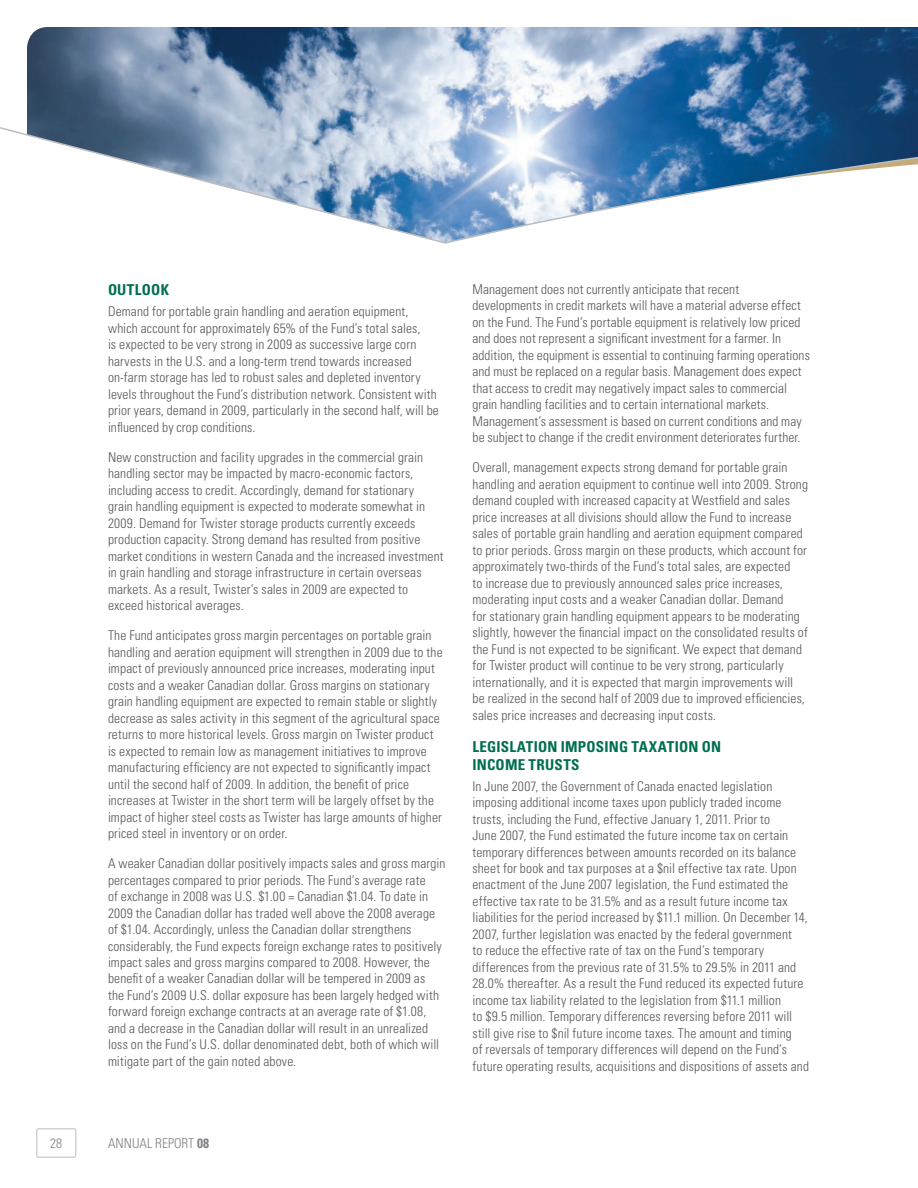
<style>
.page{position:relative;width:918px;height:1188px;background:#fff}
.page>*{position:absolute;margin:0;border:0;box-sizing:border-box;transform-origin:0 0}
.t1{font:700 condensed 15px/18px "Univers";letter-spacing:.015em;color:#006e51}
.t2{font:300 condensed 13.5px/16.5px "Univers";letter-spacing:.01em;color:#57585a}
.t3{font:300 condensed 13.5px "Univers";color:#808285}
.s1{font-weight:700}
</style>
<div class="page">
<svg style="left:0;top:27px;width:657px;height:217px"></svg>
<div style="left:36px;top:1128px;width:41px;height:30px;border:2px solid #d1d2d4;border-radius:2px"></div>
<svg style="left:657px;top:27px;width:261px;height:173px"></svg>
<p class="t1" style="left:108px;top:281px;width:63px">OUTLOOK</p>
<p class="t2" style="left:108px;top:303px;width:332px">Demand for portable grain handling and aeration equipment, which account for approximately 65% of the Fund’s total sales,<br>is expected to be very strong in 2009 as successive large corn harvests in the U.S. and a long-term trend towards increased on-farm storage has led to robust sales and depleted inventory levels throughout the Fund’s distribution network. Consistent with prior years, demand in 2009, particularly in the second half, will be influenced by crop conditions.</p>
<p class="t2" style="left:108px;top:448px;width:337px">New construction and facility upgrades in the commercial grain handling sector may be impacted by macro-economic factors, including access to credit. Accordingly, demand for stationary<br>grain handling equipment is expected to moderate somewhat in 2009. Demand for Twister storage products currently exceeds production capacity. Strong demand has resulted from positive market conditions in western Canada and the increased investment in grain handling and storage infrastructure in certain overseas markets. As a result, Twister’s sales in 2009 are expected to exceed historical averages.</p>
<p class="t2" style="left:108px;top:627px;width:336px">The Fund anticipates gross margin percentages on portable grain handling and aeration equipment will strengthen in 2009 due to the impact of previously announced price increases, moderating input costs and a weaker Canadian dollar. Gross margins on stationary grain handling equipment are expected to remain stable or slightly decrease as sales activity in this segment of the agricultural space returns to more historical levels. Gross margin on Twister product is expected to remain low as management initiatives to improve manufacturing efficiency are not expected to significantly impact until the second half of 2009. In addition, the benefit of price increases at Twister in the short term will be largely offset by the impact of higher steel costs as Twister has large amounts of higher priced steel in inventory or on order.</p>
<p class="t2" style="left:108px;top:855px;width:339px">A weaker Canadian dollar positively impacts sales and gross margin percentages compared to prior periods. The Fund’s average rate<br>of exchange in 2008 was U.S. $1.00 = Canadian $1.04. To date in 2009 the Canadian dollar has traded well above the 2008 average of $1.04. Accordingly, unless the Canadian dollar strengthens considerably, the Fund expects foreign exchange rates to positively impact sales and gross margins compared to 2008. However, the benefit of a weaker Canadian dollar will be tempered in 2009 as<br>the Fund’s 2009 U.S. dollar exposure has been largely hedged with forward foreign exchange contracts at an average rate of $1.08, and a decrease in the Canadian dollar will result in an unrealized loss on the Fund’s U.S. dollar denominated debt, both of which will mitigate part of the gain noted above.</p>
<p class="t3" style="left:50px;top:1135px;width:14px">28</p>
<p class="t3" style="left:108px;top:1135px;width:103px">Annual Report <span class="s1">08</span></p>
<p class="t2" style="left:473px;top:281px;width:339px">Management does not currently anticipate that recent developments in credit markets will have a material adverse effect on the Fund. The Fund’s portable equipment is relatively low priced and does not represent a significant investment for a farmer. In addition, the equipment is essential to continuing farming operations and must be replaced on a regular basis. Management does expect that access to credit may negatively impact sales to commercial grain handling facilities and to certain international markets.<br>Management’s assessment is based on current conditions and may be subject to change if the credit environment deteriorates further.</p>
<p class="t2" style="left:473px;top:459px;width:337px">Overall, management expects strong demand for portable grain handling and aeration equipment to continue well into 2009. Strong demand coupled with increased capacity at Westfield and sales price increases at all divisions should allow the Fund to increase sales of portable grain handling and aeration equipment compared to prior periods. Gross margin on these products, which account for approximately two-thirds of the Fund’s total sales, are expected<br>to increase due to previously announced sales price increases, moderating input costs and a weaker Canadian dollar. Demand<br>for stationary grain handling equipment appears to be moderating slightly, however the financial impact on the consolidated results of the Fund is not expected to be significant. We expect that demand for Twister product will continue to be very strong, particularly internationally, and it is expected that margin improvements will be realized in the second half of 2009 due to improved efficiencies, sales price increases and decreasing input costs.</p>
<p class="t1" style="left:472px;top:737px;width:248px">LEGISLATION IMPOSING TAXATION ON<br>INCOME TRUSTS</p>
<p class="t2" style="left:472px;top:777px;width:338px">In June 2007, the Government of Canada enacted legislation imposing additional income taxes upon publicly traded income trusts, including the Fund, effective January 1, 2011. Prior to<br>June 2007, the Fund estimated the future income tax on certain temporary differences between amounts recorded on its balance sheet for book and tax purposes at a $nil effective tax rate. Upon enactment of the June 2007 legislation, the Fund estimated the effective tax rate to be 31.5% and as a result future income tax liabilities for the period increased by $11.1 million. On December 14, 2007, further legislation was enacted by the federal government<br>to reduce the effective rate of tax on the Fund’s temporary differences from the previous rate of 31.5% to 29.5% in 2011 and 28.0% thereafter. As a result the Fund reduced its expected future income tax liability related to the legislation from $11.1 million<br>to $9.5 million. Temporary differences reversing before 2011 will still give rise to $nil future income taxes. The amount and timing<br>of reversals of temporary differences will depend on the Fund’s future operating results, acquisitions and dispositions of assets and</p>
</div>
